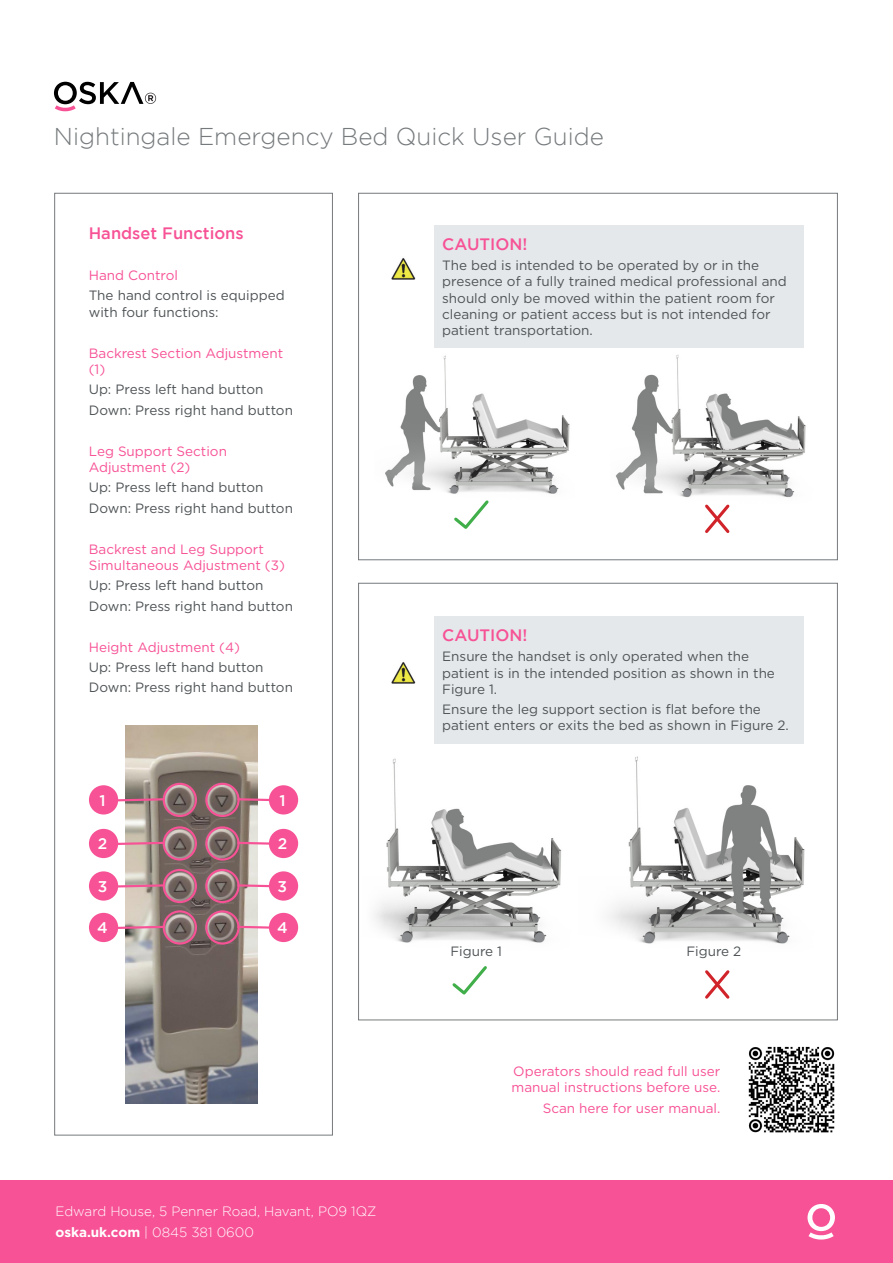
<style>
.page{position:relative;width:893px;height:1263px;background:#fff}
.page>*{position:absolute;margin:0;border:0;box-sizing:border-box;transform-origin:0 0}
.t1{font:300 24.3px "Gotham";color:#767a7c}
.t2{font:500 16.5px "Gotham";color:#f75296}
.t3{font:500 15.45px "Gotham";color:#fff}
.t4{font:13.5px/16.2px "Gotham";color:#4e5355}
.t5{font:13.5px/16.2px "Gotham";color:#f75296}
.t6{font:300 13.5px "Gotham";color:#fff}
.s1{font-weight:700}
</style>
<div class="page">
<img style="left:615px;top:355px;width:191px;height:143px">
<svg style="left:705px;top:504px;width:25px;height:29px"></svg>
<img style="left:577px;top:743px;width:228px;height:201px">
<svg style="left:705px;top:970px;width:25px;height:29px"></svg>
<img style="left:385px;top:355px;width:185px;height:139px">
<svg style="left:454px;top:500px;width:35px;height:29px"></svg>
<img style="left:374px;top:743px;width:203px;height:200px">
<div style="left:0;top:1180px;width:893px;height:83px;background:#f75296"></div>
<svg style="left:807px;top:1204px;width:28px;height:35px"></svg>
<svg style="left:54px;top:82px;width:102px;height:29px"></svg>
<div style="left:434px;top:225px;width:370px;height:123px;background:#e4e8eb"></div>
<img style="left:391px;top:258px;width:25px;height:22px">
<img style="left:126px;top:725px;width:131px;height:378px">
<div style="left:89px;top:785px;width:29px;height:29px;background:#f75296;border-radius:50%"></div>
<div style="left:163px;top:783px;width:34px;height:34px;border:2px solid #f75296;border-radius:50%"></div>
<svg style="left:117px;top:797px;width:50px;height:6px"></svg>
<div style="left:205px;top:783px;width:35px;height:34px;border:2px solid #f75296;border-radius:50%"></div>
<svg style="left:235px;top:797px;width:34px;height:6px"></svg>
<div style="left:269px;top:785px;width:29px;height:29px;background:#f75296;border-radius:50%"></div>
<div style="left:89px;top:829px;width:29px;height:29px;background:#f75296;border-radius:50%"></div>
<div style="left:163px;top:826px;width:34px;height:35px;border:2px solid #f75296;border-radius:50%"></div>
<svg style="left:118px;top:841px;width:49px;height:5px"></svg>
<div style="left:205px;top:826px;width:35px;height:35px;border:2px solid #f75296;border-radius:50%"></div>
<svg style="left:235px;top:841px;width:34px;height:5px"></svg>
<div style="left:269px;top:829px;width:29px;height:29px;background:#f75296;border-radius:50%"></div>
<div style="left:89px;top:871px;width:29px;height:30px;background:#f75296;border-radius:50%"></div>
<div style="left:163px;top:869px;width:34px;height:34px;border:2px solid #f75296;border-radius:50%"></div>
<svg style="left:118px;top:883px;width:49px;height:6px"></svg>
<div style="left:205px;top:869px;width:35px;height:34px;border:2px solid #f75296;border-radius:50%"></div>
<svg style="left:235px;top:883px;width:34px;height:6px"></svg>
<div style="left:269px;top:871px;width:29px;height:30px;background:#f75296;border-radius:50%"></div>
<div style="left:89px;top:913px;width:29px;height:29px;background:#f75296;border-radius:50%"></div>
<div style="left:163px;top:910px;width:34px;height:34px;border:2px solid #f75296;border-radius:50%"></div>
<svg style="left:118px;top:925px;width:49px;height:5px"></svg>
<div style="left:205px;top:910px;width:35px;height:34px;border:2px solid #f75296;border-radius:50%"></div>
<svg style="left:235px;top:925px;width:34px;height:5px"></svg>
<div style="left:269px;top:913px;width:29px;height:29px;background:#f75296;border-radius:50%"></div>
<img style="left:391px;top:662px;width:25px;height:22px">
<div style="left:434px;top:616px;width:370px;height:127px;background:#e4e8eb"></div>
<svg style="left:452px;top:966px;width:35px;height:29px"></svg>
<img style="left:748px;top:1046px;width:87px;height:87px">
<p class="t1" style="left:54px;top:123px;width:551px">Nightingale Emergency Bed Quick User Guide</p>
<p class="t2" style="left:89px;top:224px;width:156px">Handset Functions</p>
<p class="t5" style="left:89px;top:267px;width:91px">Hand Control</p>
<p class="t4" style="left:89px;top:287px;width:197px">The hand control is equipped with four functions:</p>
<p class="t5" style="left:89px;top:344px;width:196px">Backrest Section Adjustment (1)</p>
<p class="t4" style="left:89px;top:381px;width:176px">Up: Press left hand button</p>
<p class="t4" style="left:89px;top:401px;width:206px">Down: Press right hand button</p>
<p class="t5" style="left:89px;top:442px;width:140px">Leg Support Section<br>Adjustment (2)</p>
<p class="t4" style="left:89px;top:479px;width:176px">Up: Press left hand button</p>
<p class="t4" style="left:89px;top:499px;width:206px">Down: Press right hand button</p>
<p class="t5" style="left:89px;top:540px;width:198px">Backrest and Leg Support<br>Simultaneous Adjustment (3)</p>
<p class="t4" style="left:89px;top:577px;width:176px">Up: Press left hand button</p>
<p class="t4" style="left:89px;top:597px;width:206px">Down: Press right hand button</p>
<p class="t5" style="left:89px;top:638px;width:153px">Height Adjustment (4)</p>
<p class="t4" style="left:89px;top:659px;width:176px">Up: Press left hand button</p>
<p class="t4" style="left:89px;top:679px;width:206px">Down: Press right hand button</p>
<p class="t3" style="left:99px;top:791px;width:8px">1</p>
<p class="t3" style="left:279px;top:791px;width:8px">1</p>
<p class="t3" style="left:98px;top:835px;width:11px">2</p>
<p class="t3" style="left:278px;top:835px;width:11px">2</p>
<p class="t3" style="left:98px;top:877px;width:11px">3</p>
<p class="t3" style="left:278px;top:877px;width:11px">3</p>
<p class="t3" style="left:97px;top:919px;width:12px">4</p>
<p class="t3" style="left:277px;top:919px;width:12px">4</p>
<p class="t6" style="left:55px;top:1204px;width:323px">Edward House, 5 Penner Road, Havant, PO9 1QZ</p>
<p class="t6" style="left:55px;top:1225px;width:200px"><span class="s1">oska.uk.com</span> | 0845 381 0600</p>
<p class="t2" style="left:442px;top:235px;width:87px">CAUTION!</p>
<p class="t4" style="left:442px;top:257px;width:346px">The bed is intended to be operated by or in the presence of a fully trained medical professional and should only be moved within the patient room for cleaning or patient access but is not intended for patient transportation.</p>
<p class="t2" style="left:442px;top:626px;width:87px">CAUTION!</p>
<p class="t4" style="left:442px;top:648px;width:334px">Ensure the handset is only operated when the patient is in the intended position as shown in the<br>Figure 1.</p>
<p class="t4" style="left:442px;top:701px;width:348px">Ensure the leg support section is flat before the patient enters or exits the bed as shown in Figure 2.</p>
<p class="t4" style="left:450px;top:943px;width:53px">Figure 1</p>
<p class="t4" style="left:686px;top:943px;width:56px">Figure 2</p>
<p class="t5" style="left:512px;top:1063px;width:210px">Operators should read full user manual instructions before use.</p>
<p class="t5" style="left:543px;top:1100px;width:179px">Scan here for user manual.</p>
</div>
